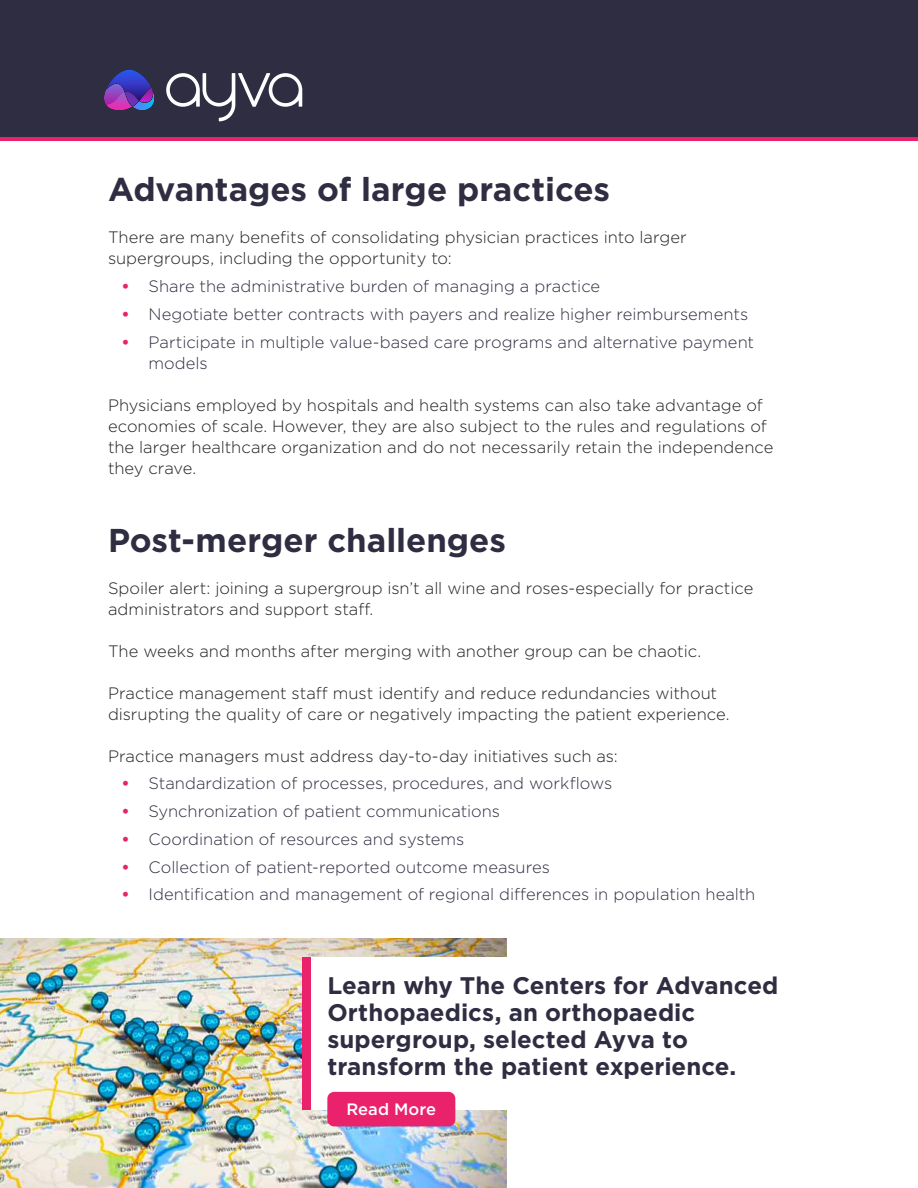
<style>
.page{position:relative;width:918px;height:1188px;background:#fff}
.page>*{position:absolute;margin:0;border:0;box-sizing:border-box;transform-origin:0 0}
.t1{font:700 33px "Gotham";color:#2f2d41}
.t2{font:700 24px/27px "Gotham";color:#2f2d41}
.t3{font:300 16.5px/21px "Gotham";color:#221f1f}
.t4{font:300 16.5px/21px "Gotham";color:#2f2d41}
.t5{font:500 16.5px "Gotham";letter-spacing:.005em;color:#fff}
.s1{font-weight:700;color:#e9226b}
</style>
<div class="page">
<img style="left:0;top:939px;width:507px;height:249px">
<div style="left:0;top:71px;width:918px;height:70px;background:linear-gradient(to right,#e9226b,#e9226b)"></div>
<div style="left:0;top:0;width:918px;height:136px;background:#2f2d41"></div>
<svg style="left:166px;top:73px;width:136px;height:48px"></svg>
<svg style="left:104px;top:69px;width:50px;height:41px"></svg>
<div style="left:302px;top:957px;width:508px;height:152px;background:#fff"></div>
<div style="left:302px;top:957px;width:9px;height:152px;background:#e9226b"></div>
<div style="left:327px;top:1092px;width:128px;height:34px;background:#e9226b;border-radius:7px"></div>
<h1 class="t1" style="left:108px;top:175px;width:504px">Advantages of large practices</h1>
<p class="t3" style="left:108px;top:228px;width:580px">There are many benefits of consolidating physician practices into larger supergroups, including the opportunity to:</p>
<p class="t4" style="left:122px;top:277px;width:480px"><span class="s1">•</span> Share the administrative burden of managing a practice</p>
<p class="t4" style="left:122px;top:304px;width:628px"><span class="s1">•</span> Negotiate better contracts with payers and realize higher reimbursements</p>
<p class="t4" style="left:148px;top:332px;width:607px;text-indent:-27px"><span class="s1">•</span> Participate in multiple value-based care programs and alternative payment models</p>
<p class="t3" style="left:108px;top:395px;width:667px">Physicians employed by hospitals and health systems can also take advantage of economies of scale. However, they are also subject to the rules and regulations of the larger healthcare organization and do not necessarily retain the independence they crave.</p>
<h1 class="t1" style="left:108px;top:525px;width:399px">Post-merger challenges</h1>
<p class="t3" style="left:108px;top:578px;width:647px">Spoiler alert: joining a supergroup isn’t all wine and roses-especially for practice administrators and support staff.</p>
<p class="t3" style="left:108px;top:641px;width:595px">The weeks and months after merging with another group can be chaotic.</p>
<p class="t3" style="left:108px;top:683px;width:623px">Practice management staff must identify and reduce redundancies without disrupting the quality of care or negatively impacting the patient experience.</p>
<p class="t3" style="left:108px;top:746px;width:511px">Practice managers must address day-to-day initiatives such as:</p>
<p class="t4" style="left:122px;top:774px;width:492px"><span class="s1">•</span> Standardization of processes, procedures, and workflows</p>
<p class="t4" style="left:122px;top:802px;width:380px"><span class="s1">•</span> Synchronization of patient communications</p>
<p class="t4" style="left:122px;top:829px;width:345px"><span class="s1">•</span> Coordination of resources and systems</p>
<p class="t4" style="left:122px;top:857px;width:430px"><span class="s1">•</span> Collection of patient-reported outcome measures</p>
<p class="t4" style="left:122px;top:885px;width:635px"><span class="s1">•</span> Identification and management of regional differences in population health</p>
<h2 class="t2" style="left:327px;top:973px;width:452px">Learn why The Centers for Advanced<br>Orthopaedics, an orthopaedic supergroup, selected Ayva to transform the patient experience.</h2>
<p class="t5" style="left:346px;top:1102px;width:91px">Read More</p>
</div>
